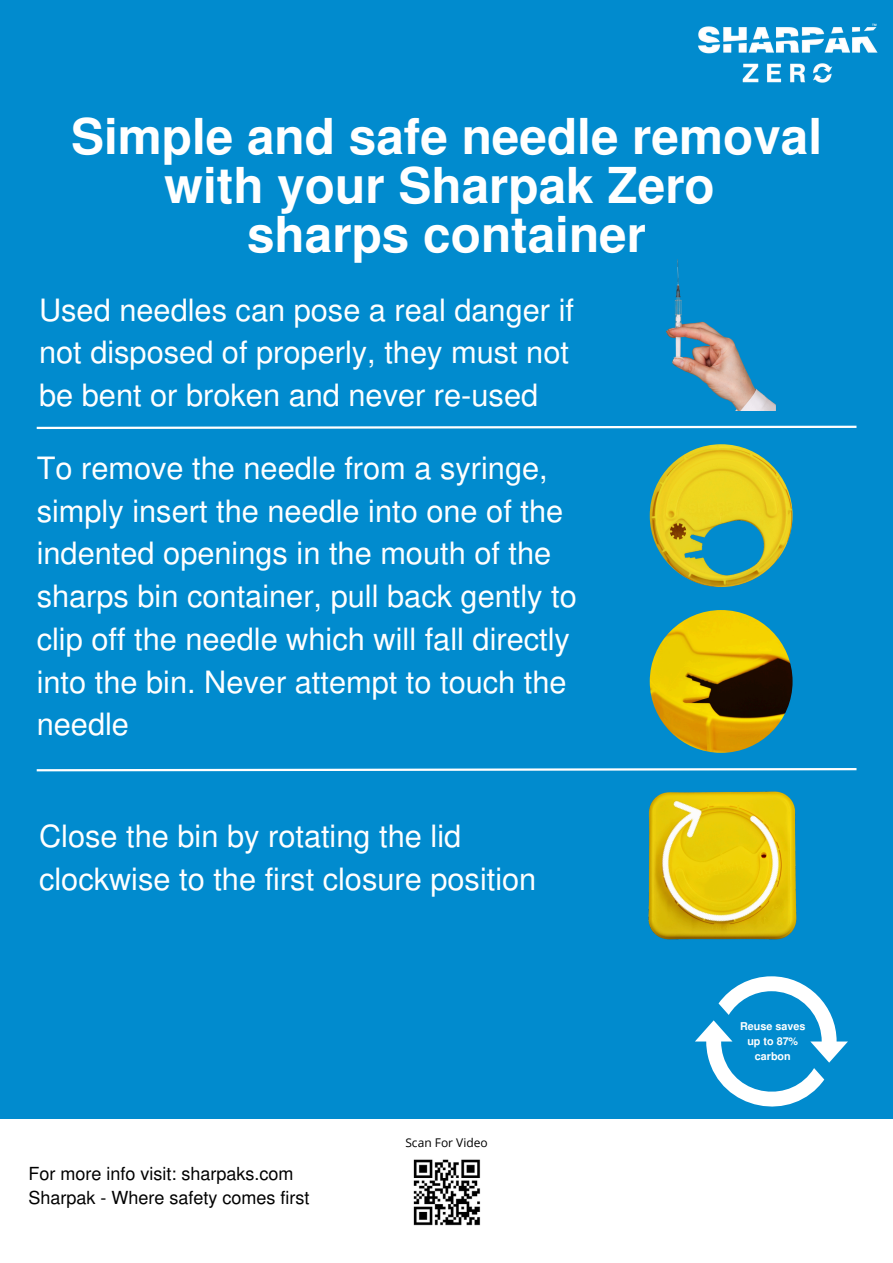
<style>
.page{position:relative;width:893px;height:1263px;background:#018bce}
.page>*{position:absolute;margin:0;border:0;box-sizing:border-box;transform-origin:0 0}
.t1{font:700 49.5px/48.9px "Nimbus San L";color:#fff;text-align:center}
.t2{font:30.75px/42.8px "Nimbus San L";color:#fff}
.t3{font:18px/24.8px "Nimbus San L";color:#000}
.t4{font:12px "Open Sans";color:#000}
.t5{font:700 10.73px/14.9px "Nimbus San L";color:#fff;text-align:center}
</style>
<div class="page">
<img style="left:698px;top:23px;width:180px;height:60px">
<div style="left:0;top:1119px;width:893px;height:144px;background:#fff"></div>
<img style="left:413px;top:1159px;width:68px;height:67px">
<img style="left:648px;top:751px;width:149px;height:189px">
<img style="left:666px;top:259px;width:109px;height:151px">
<img style="left:650px;top:610px;width:142px;height:143px;border-radius:50%">
<svg style="left:36px;top:425px;width:821px;height:5px"></svg>
<svg style="left:36px;top:767px;width:821px;height:5px"></svg>
<img style="left:650px;top:444px;width:142px;height:143px;border-radius:50%">
<svg style="left:695px;top:976px;width:153px;height:131px"></svg>
<p class="t1" style="left:71px;top:119px;width:752px">Simple and safe needle removal with your Sharpak Zero<br>sharps container</p>
<p class="t2" style="left:39px;top:292px;width:536px">Used needles can pose a real danger if not disposed of properly, they must not be bent or broken and never re-used</p>
<p class="t2" style="left:37px;top:450px;width:541px">To remove the needle from a syringe, simply insert the needle into one of the indented openings in the mouth of the sharps bin container, pull back gently to clip off the needle which will fall directly into the bin. Never attempt to touch the needle</p>
<h4 class="t2" style="left:39px;top:819px;width:499px">Close the bin by rotating the lid clockwise to the first closure position</h4>
<p class="t3" style="left:28px;top:1163px;width:283px">For more info visit: sharpaks.com<br>Sharpak - Where safety comes first</p>
<p class="t4" style="left:405px;top:1134px;width:84px">Scan For Video</p>
<h3 class="t5" style="left:740px;top:1020px;width:67px">Reuse saves up to 87% carbon</h3>
</div>
